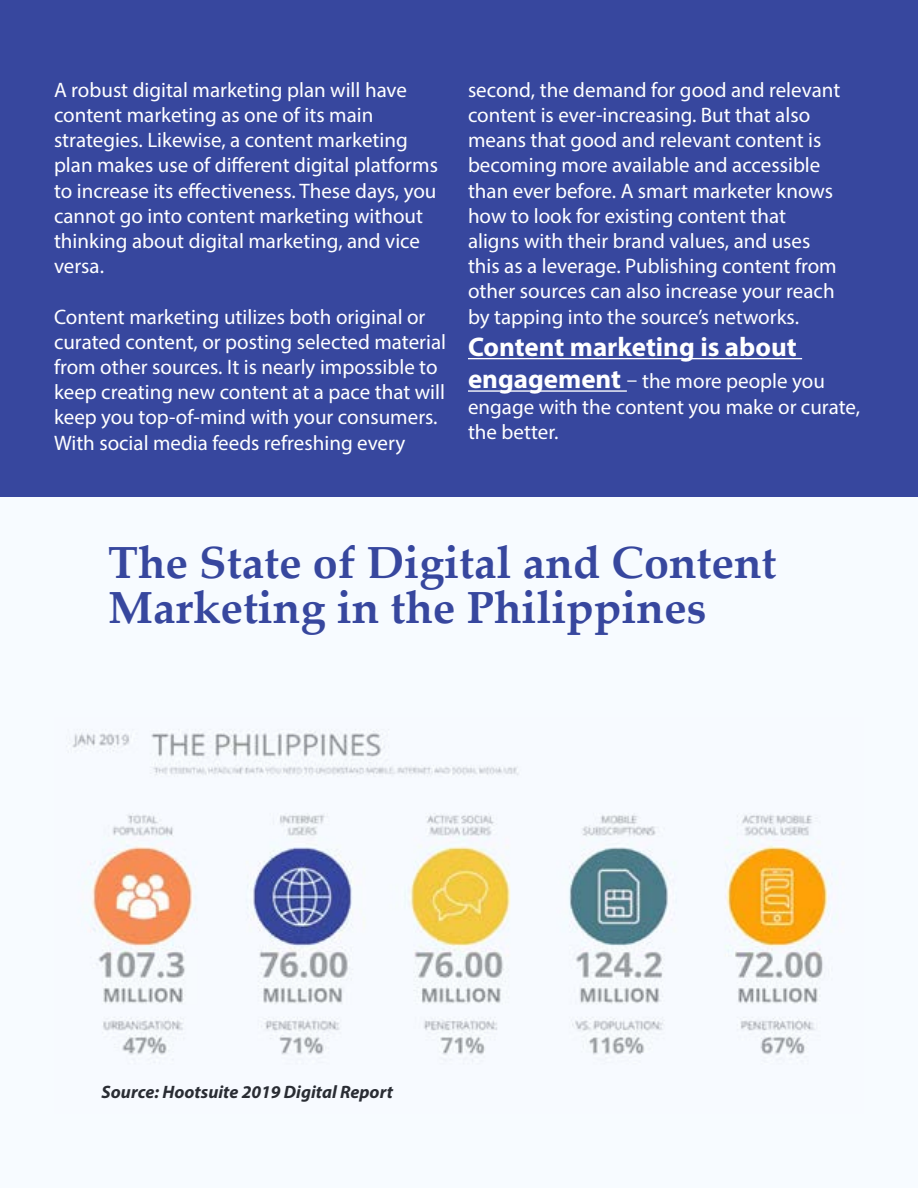
<style>
.page{position:relative;width:918px;height:1188px;background:#fff}
.page>*{position:absolute;margin:0;border:0;box-sizing:border-box;transform-origin:0 0}
.t1{font:700 45px/45px "Palatino Linotype";color:#37479e}
.t2{font:700 27px "Myriad Pro";color:#fff}
.t3{font:21px/25.2px "Myriad Pro";color:#fff}
.t4{font:italic 700 18px "Myriad Pro";color:#2a2d34}
.s1{font-weight:700;font-size:27px}
</style>
<div class="page">
<div style="left:0;top:0;width:918px;height:496px;background:#37479e"></div>
<hr style="left:468px;top:358px;width:334px;height:1px;background:#fff">
<hr style="left:468px;top:390px;width:159px;height:2px;background:#fff">
<img style="left:66px;top:729px;width:775px;height:336px">
<p class="t3" style="left:54px;top:77px;width:386px">A robust digital marketing plan will have content marketing as one of its main strategies. Likewise, a content marketing plan makes use of different digital platforms to increase its effectiveness. These days, you cannot go into content marketing without thinking about digital marketing, and vice versa.</p>
<p class="t3" style="left:54px;top:304px;width:394px">Content marketing utilizes both original or curated content, or posting selected material from other sources. It is nearly impossible to keep creating new content at a pace that will keep you top-of-mind with your consumers.<br>With social media feeds refreshing every</p>
<p class="t3" style="left:468px;top:77px;width:374px">second, the demand for good and relevant content is ever-increasing. But that also means that good and relevant content is becoming more available and accessible than ever before. A smart marketer knows how to look for existing content that aligns with their brand values, and uses this as a leverage. Publishing content from other sources can also increase your reach by tapping into the source’s networks.</p>
<p class="t2" style="left:468px;top:329px;width:330px">Content marketing is about</p>
<p class="t3" style="left:468px;top:368px;width:394px"><span class="s1">engagement</span> – the more people you engage with the content you make or curate, the better.</p>
<h1 class="t1" style="left:108px;top:539px;width:670px">The State of Digital and Content<br>Marketing in the Philippines</h1>
<p class="t4" style="left:102px;top:1080px;width:293px">Source: Hootsuite 2019 Digital Report</p>
</div>
